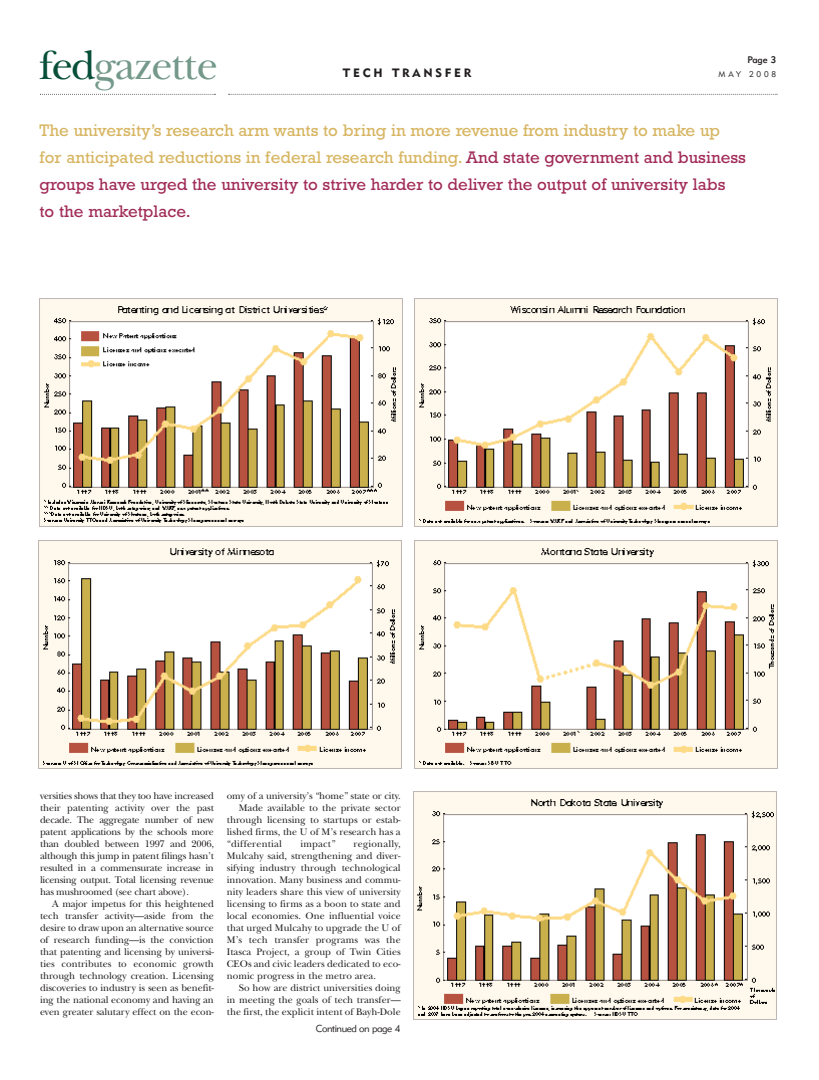
<style>
.page{position:relative;width:819px;height:1080px;background:#fff}
.page>*{position:absolute;margin:0;border:0;box-sizing:border-box;transform-origin:0 0}
.t1{font:42.5px "New Baskerville";letter-spacing:-.025em;color:#74998a}
.t2{font:17px/27px "Rockwell";color:#a12c58}
.t3{font:12px "Geometric 415 BT Black A";letter-spacing:.23em;color:#231f20}
.t4{font:10px/12px "New Baskerville";color:#231f20;text-align:justify}
.t5{font:10px "Geometric 415 BT Lite A";letter-spacing:-.04em;color:#231f20}
.t6{font:10px "New Baskerville";letter-spacing:.02em;color:#231f20}
.t7{font:9.5px "Geometric 415 BT Medium A";color:#231f20}
.t8{font:8.2px "Geometric 415 BT Lite A";letter-spacing:.34em;color:#231f20}
.s1{color:#074f39}
.s2{color:#d7b561}
</style>
<div class="page">
<svg style="left:40px;top:94px;width:176px;height:1px"></svg>
<svg style="left:228px;top:94px;width:550px;height:1px"></svg>
<img style="left:39px;top:298px;width:364px;height:229px">
<img style="left:38px;top:540px;width:364px;height:229px">
<img style="left:414px;top:298px;width:364px;height:229px">
<img style="left:414px;top:540px;width:364px;height:229px">
<img style="left:413px;top:791px;width:364px;height:229px">
<h1 class="t1" style="left:40px;top:39px;width:180px"><span class="s1">fed</span>gazette</h1>
<p class="t7" style="left:747px;top:56px;width:30px">Page 3</p>
<p class="t3" style="left:343px;top:69px;width:130px">TECH TRANSFER</p>
<p class="t8" style="left:719px;top:71px;width:59px">MAY 2008</p>
<p class="t2" style="left:40px;top:117px;width:708px"><span class="s2">The university’s research arm wants to bring in more revenue from industry to make up for anticipated reductions in federal research funding.</span> And state government and business groups have urged the university to strive harder to deliver the output of university labs<br>to the marketplace.</p>
<p class="t4" style="left:40px;top:789px;width:175px">versities shows that they too have increased their patenting activity over the past decade. The aggregate number of new patent applications by the schools more than doubled between 1997 and 2006, although this jump in patent filings hasn’t resulted in a commensurate increase in licensing output. Total licensing revenue has mushroomed (see chart above).</p>
<p class="t4" style="left:40px;top:897px;width:175px;text-indent:12px">A major impetus for this heightened tech transfer activity—aside from the desire to draw upon an alternative source of research funding—is the conviction that patenting and licensing by universi&shy;ties contributes to economic growth through technology creation. Licensing discoveries to industry is seen as benefit&shy;ing the national economy and having an even greater salutary effect on the econ-</p>
<p class="t4" style="left:227px;top:789px;width:175px">omy of a university’s “home” state or city.</p>
<p class="t4" style="left:239px;top:801px;width:163px">Made available to the private sector</p>
<p class="t4" style="left:227px;top:813px;width:175px">through licensing to startups or estab-</p>
<p class="t4" style="left:227px;top:825px;width:175px">lished firms, the U of M’s research has a</p>
<p class="t6" style="left:227px;top:838px;width:57px">“differential</p>
<p class="t4" style="left:300px;top:837px;width:37px">impact”</p>
<p class="t4" style="left:227px;top:837px;width:175px;text-indent:127px">regionally, Mulcahy said, strengthening and diver&shy;sifying industry through technological innovation. Many business and commu&shy;nity leaders share this view of university licensing to firms as a boon to state and local economies. One influential voice that urged Mulcahy to upgrade the U of M’s tech transfer programs was the Itasca Project, a group of Twin Cities CEOs and civic leaders dedicated to eco&shy;nomic progress in the metro area.</p>
<p class="t4" style="left:227px;top:981px;width:175px;text-indent:12px">So how are district universities doing in meeting the goals of tech transfer— the first, the explicit intent of Bayh-Dole</p>
<p class="t5" style="left:316px;top:1025px;width:86px">Continued on page 4</p>
</div>
